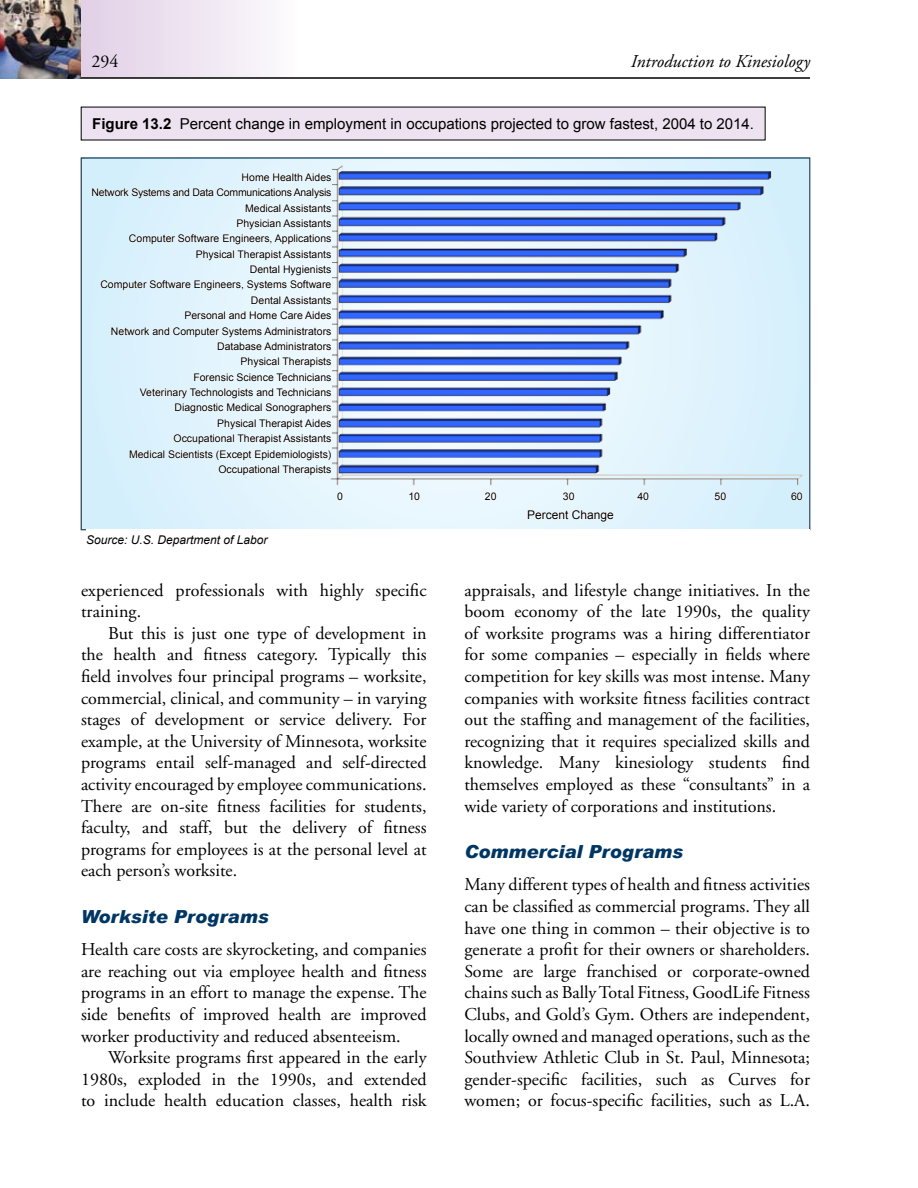
<style>
.page{position:relative;width:918px;height:1188px;background:#fff}
.page>*{position:absolute;margin:0;border:0;box-sizing:border-box;transform-origin:0 0}
.t1{font:18px/21.6px "Adobe Garamond";color:#000;text-align:justify}
.t2{font:italic 900 18px "Arial";color:#003663}
.t3{font:italic 18px "Adobe Garamond";color:#000}
.t4{font:15px "Arial";color:#000}
.t5{font:italic 12px "Arial";color:#000}
.t6{font:12px "Arial";color:#000}
.t7{font:10.5px/15.3px "Arial";color:#000;text-align:right}
.s1{font-weight:700}
</style>
<div class="page">
<hr style="left:81px;top:77px;width:729px;height:2px;background:#000">
<img style="left:0;top:0;width:81px;height:79px">
<div style="left:81px;top:0;width:253px;height:78px;background:linear-gradient(to right,#e1cfe6,#fff)"></div>
<div style="left:81px;top:107px;width:684px;height:33px;background:#ede3f0"></div>
<svg style="left:83px;top:160px;width:725px;height:368px;background:#bdd2f1"></svg>
<p class="t1" style="left:92px;top:51px;width:28px">294</p>
<p class="t3" style="left:631px;top:52px;width:181px">Introduction to Kinesiology</p>
<p class="t4" style="left:92px;top:114px;width:663px"><span class="s1">Figure 13.2</span> Percent change in employment in occupations projected to grow fastest, 2004 to 2014.</p>
<p class="t7" style="left:242px;top:170px;width:91px">Home Health Aides</p>
<p class="t7" style="left:92px;top:185px;width:241px">Network Systems and Data Communications Analysis<br>Medical Assistants<br>Physician Assistants<br>Computer Software Engineers, Applications<br>Physical Therapist Assistants<br>Dental Hygienists<br>Computer Software Engineers, Systems Software<br>Dental Assistants<br>Personal and Home Care Aides<br>Network and Computer Systems Administrators<br>Database Administrators<br>Physical Therapists<br>Forensic Science Technicians<br>Veterinary Technologists and Technicians<br>Diagnostic Medical Sonographers<br>Physical Therapist Aides<br>Occupational Therapist Assistants<br>Medical Scientists (Except Epidemiologists)<br>Occupational Therapists</p>
<p class="t5" style="left:86px;top:532px;width:183px">Source: U.S. Department of Labor</p>
<p class="t7" style="left:337px;top:488px;width:7px">0</p>
<p class="t7" style="left:408px;top:488px;width:13px">10</p>
<p class="t7" style="left:485px;top:488px;width:13px">20</p>
<p class="t7" style="left:563px;top:488px;width:13px">30</p>
<p class="t7" style="left:637px;top:488px;width:13px">40</p>
<p class="t7" style="left:715px;top:488px;width:13px">50</p>
<p class="t7" style="left:791px;top:488px;width:13px">60</p>
<p class="t6" style="left:527px;top:507px;width:88px">Percent Change</p>
<p class="t1" style="left:81px;top:580px;width:347px">experienced professionals with highly specific training.</p>
<p class="t1" style="left:81px;top:623px;width:347px;text-indent:27px">But this is just one type of development in the health and fitness category. Typically this field involves four principal programs – worksite, commercial, clinical, and community – in varying stages of development or service delivery. For example, at the University of Minnesota, worksite programs entail self-managed and self-directed activity encouraged by employee communications.<br>There are on-site fitness facilities for students, faculty, and staff, but the delivery of fitness programs for employees is at the personal level at each person’s worksite.</p>
<p class="t2" style="left:81px;top:906px;width:189px">Worksite Programs</p>
<p class="t1" style="left:81px;top:939px;width:347px">Health care costs are skyrocketing, and companies are reaching out via employee health and fitness programs in an effort to manage the expense. The side benefits of improved health are improved worker productivity and reduced absenteeism.</p>
<p class="t1" style="left:81px;top:1047px;width:347px;text-indent:27px">Worksite programs first appeared in the early 1980s, exploded in the 1990s, and extended to include health education classes, health risk</p>
<p class="t1" style="left:464px;top:580px;width:347px">appraisals, and lifestyle change initiatives. In the boom economy of the late 1990s, the quality of worksite programs was a hiring differentiator for some companies – especially in fields where competition for key skills was most intense. Many companies with worksite fitness facilities contract out the staffing and management of the facilities, recognizing that it requires specialized skills and knowledge. Many kinesiology students find themselves employed as these “consultants” in a wide variety of corporations and institutions.</p>
<p class="t2" style="left:464px;top:841px;width:220px">Commercial Programs</p>
<p class="t1" style="left:464px;top:874px;width:347px">Many different types of health and fitness activities can be classified as commercial programs. They all have one thing in common – their objective is to generate a profit for their owners or shareholders.<br>Some are large franchised or corporate-owned chains such as Bally Total Fitness, GoodLife Fitness Clubs, and Gold’s Gym. Others are independent, locally owned and managed operations, such as the Southview Athletic Club in St. Paul, Minnesota; gender-specific facilities, such as Curves for women; or focus-specific facilities, such as L.A.</p>
</div>
